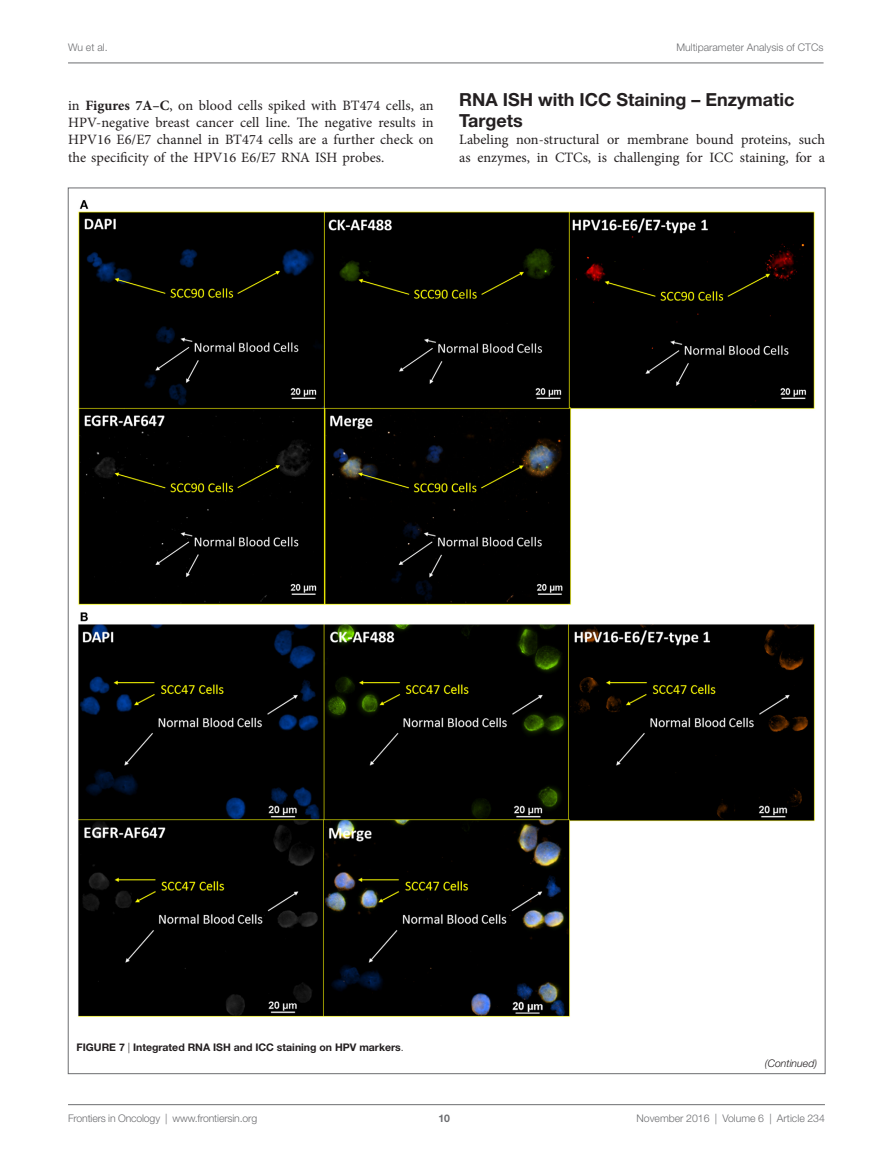
<style>
.page{position:relative;width:893px;height:1170px;background:#fff}
.page>*{position:absolute;margin:0;border:0;box-sizing:border-box;transform-origin:0 0}
.t1{font:700 18px "Helvetica Neue LT Std";color:#231f20}
.t2{font:14.25px/17.2px "Minion Pro";color:#231f20;text-align:justify}
.t3{font:300 10.5px "Helvetica Neue LT Std";color:#6c6d70}
.t4{font:700 10.5px "Helvetica Neue LT Std";color:#231f20}
.t5{font:italic 300 10.5px "Helvetica Neue LT Std";color:#231f20}
.t6{font:700 10.5px "Helvetica Neue LT Std";color:#6c6d70}
.s1{font-weight:700}
.s2{font-weight:300}
</style>
<div class="page">
<img style="left:78px;top:200px;width:737px;height:817px">
<hr style="left:68px;top:63px;width:756px;height:1px;background:#6c6d70">
<hr style="left:68px;top:1104px;width:757px;height:1px;background:#6c6d70">
<p class="t3" style="left:68px;top:41px;width:41px">Wu et al.</p>
<p class="t3" style="left:676px;top:41px;width:149px">Multiparameter Analysis of CTCs</p>
<p class="t2" style="left:68px;top:97px;width:367px">in <span class="s1">Figures 7A–C</span>, on blood cells spiked with BT474 cells, an HPV-negative breast cancer cell line. The negative results in HPV16 E6/E7 channel in BT474 cells are a further check on the specificity of the HPV16 E6/E7 RNA ISH probes.</p>
<p class="t1" style="left:459px;top:88px;width:14px">RNA</p>
<p class="t1" style="left:503px;top:88px;width:11px">ISH</p>
<p class="t1" style="left:538px;top:88px;width:53px">with ICC</p>
<p class="t1" style="left:617px;top:88px;width:179px">Staining – Enzymatic</p>
<p class="t1" style="left:459px;top:109px;width:65px">Targets</p>
<p class="t2" style="left:459px;top:131px;width:367px">Labeling non-structural or membrane bound proteins, such as enzymes, in CTCs, is challenging for ICC staining, for a</p>
<p class="t4" style="left:77px;top:1040px;width:120px">FIG URE 7 <span class="s2">|</span> Integrated RNA</p>
<p class="t4" style="left:213px;top:1040px;width:7px">ISH</p>
<p class="t4" style="left:234px;top:1040px;width:29px">and ICC</p>
<p class="t4" style="left:277px;top:1040px;width:128px">staining on HPV markers<span class="s2">.</span></p>
<p class="t5" style="left:765px;top:1056px;width:54px">(Continued)</p>
<p class="t3" style="left:68px;top:1111px;width:191px">Frontiers in Oncology | www.frontiersin.org</p>
<p class="t3" style="left:636px;top:1111px;width:190px">November 2016 | Volume 6 | Article 234</p>
<p class="t6" style="left:439px;top:1111px;width:13px">10</p>
</div>
